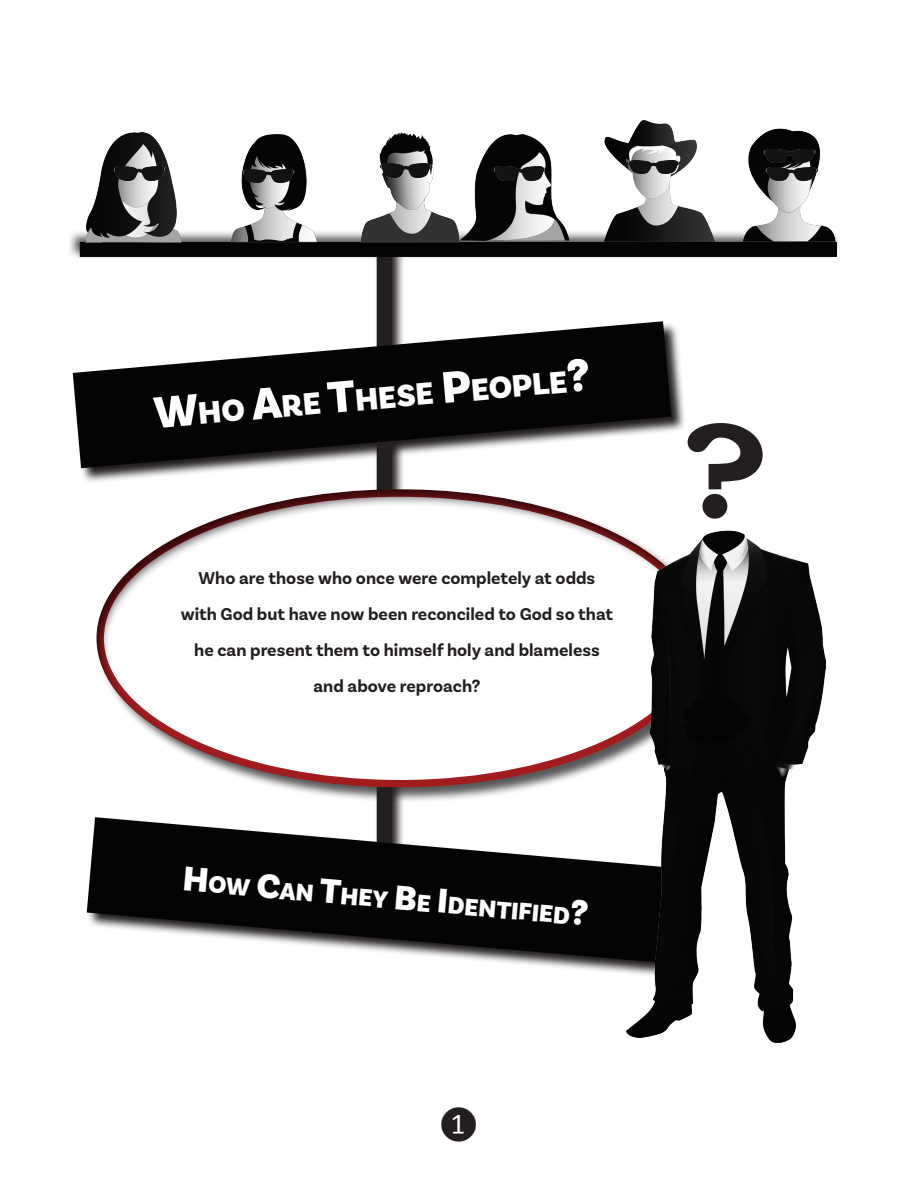
<style>
.page{position:relative;width:918px;height:1188px;background:#fff}
.page>*{position:absolute;margin:0;border:0;box-sizing:border-box;transform-origin:0 0}
.t1{font:700 136.5px "Bookman Old Style";color:#231f20}
.t2{font:900 32.55px "Basic Sans";color:#fff}
.t3{font:30px "Calibri";color:#231f20}
.t4{font:900 25.2px "Basic Sans";color:#fff}
.t5{font:700 18px/36px "Basic Sans";color:#231f20;text-align:center}
.s1{font-size:46.5px}
.s2{font-size:36px}
</style>
<div class="page">
<svg style="left:376px;top:260px;width:27px;height:557px"></svg>
<div style="left:377px;top:251px;width:15px;height:627px;background:#231f20"></div>
<svg style="left:81px;top:324px;width:604px;height:160px"></svg>
<svg style="left:73px;top:321px;width:598px;height:147px;fill:#040503"></svg>
<svg style="left:87px;top:817px;width:540px;height:147px;fill:#040503"></svg>
<div style="left:96px;top:489px;width:623px;height:315px;background:#231f20;opacity:.75"></div>
<div style="left:96px;top:488px;width:609px;height:300px;background:#231f20;opacity:.75"></div>
<div style="left:67px;top:229px;width:774px;height:31px;background:#231f20;opacity:.75"></div>
<div style="left:80px;top:242px;width:757px;height:15px;background:#040503"></div>
<img style="left:81px;top:132px;width:378px;height:110px">
<img style="left:459px;top:120px;width:378px;height:122px">
<img style="left:113px;top:167px;width:52px;height:13px">
<img style="left:764px;top:150px;width:51px;height:13px">
<img style="left:242px;top:169px;width:52px;height:13px">
<img style="left:494px;top:167px;width:51px;height:13px">
<img style="left:380px;top:164px;width:52px;height:13px">
<img style="left:628px;top:160px;width:51px;height:14px">
<img style="left:766px;top:168px;width:52px;height:13px">
<img style="left:627px;top:522px;width:198px;height:520px">
<h2 class="t2" style="left:153px;top:398px;width:439px;rotate:-5deg"><span class="s1">W</span>ho <span class="s1">A</span>re <span class="s1">T</span>hese <span class="s1">P</span>eople<span class="s1">?</span></h2>
<p class="t5" style="left:181px;top:560px;width:434px">Who are those who once were completely at odds with God but have now been reconciled to God so that he can present them to himself holy and blameless and above reproach?</p>
<h3 class="t4" style="left:184px;top:866px;width:408px;rotate:5deg"><span class="s2">H</span>ow <span class="s2">C</span>an <span class="s2">T</span>hey <span class="s2">B</span>e <span class="s2">I</span>denti fied<span class="s2">?</span></h3>
<h3 class="t3" style="left:439px;top:1106px;width:41px">❶</h3>
<h1 class="t1" style="left:681px;top:389px;width:92px">?</h1>
</div>
